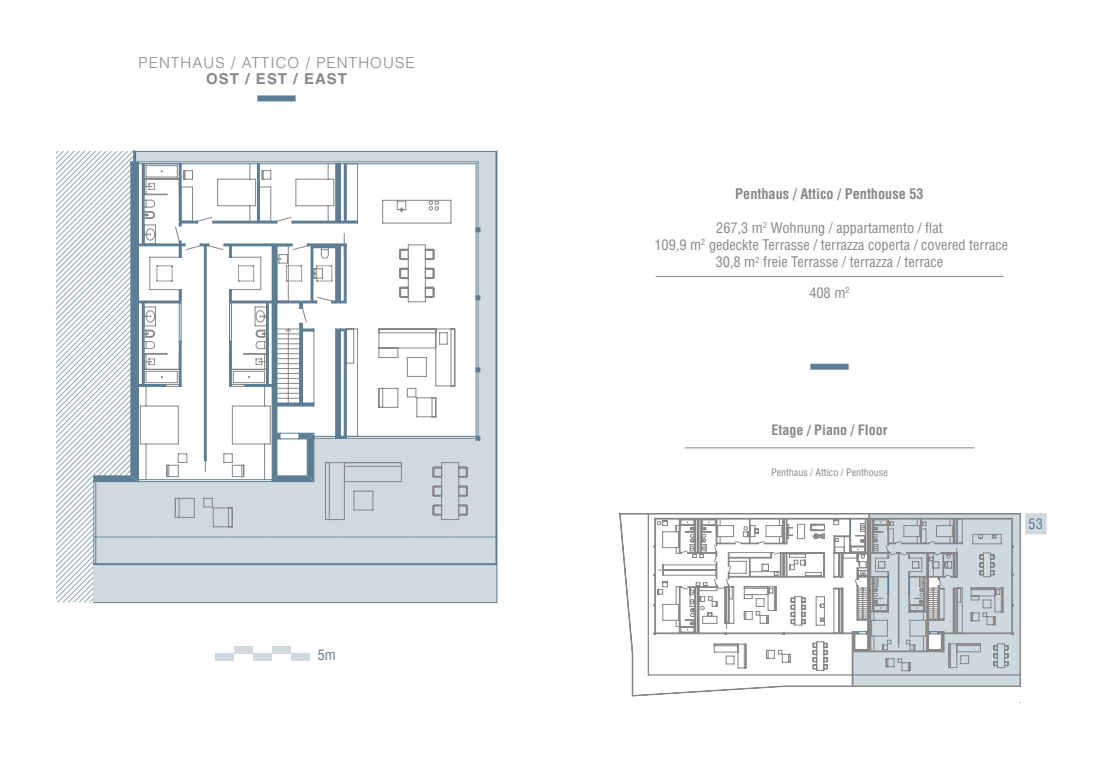
<style>
.page{position:relative;width:1106px;height:766px;background:#fff}
.page>*{position:absolute;margin:0;border:0;box-sizing:border-box;transform-origin:0 0}
.t1{font:300 15px "Helvetica LT Std";letter-spacing:.075em;color:#878787}
.t2{font:700 15px "Helvetica LT Std";letter-spacing:.055em;color:#878787}
.t3{font:condensed 14.3px/17.1px "Helvetica LT Std";color:#878787;text-align:center}
.t4{font:700 condensed 14.3px "Helvetica LT Std";color:#878787}
.t5{font:condensed 14.3px "Helvetica LT Std";color:#5c7e96}
.t6{font:700 condensed 14px "Helvetica LT Std";color:#878787}
.t7{font:condensed 10px "Helvetica LT Std";color:#878787}
</style>
<div class="page">
<div style="left:257px;top:95px;width:38px;height:6px;background:#5c7e96"></div>
<hr style="left:684px;top:447px;width:290px;height:1px;background:#878787">
<div style="left:810px;top:363px;width:38px;height:6px;background:#5c7e96"></div>
<div style="left:215px;top:653px;width:19px;height:7px;background:#cfd9de"></div>
<div style="left:234px;top:645px;width:19px;height:8px;background:#cfd9de"></div>
<div style="left:253px;top:653px;width:19px;height:7px;background:#cfd9de"></div>
<div style="left:272px;top:645px;width:19px;height:8px;background:#cfd9de"></div>
<div style="left:291px;top:653px;width:19px;height:7px;background:#cfd9de"></div>
<svg style="left:56px;top:151px;width:40px;height:451px"></svg>
<svg style="left:96px;top:151px;width:400px;height:385px;fill:#cfd9de"></svg>
<hr style="left:497px;top:564px;width:1px;height:38px;background:#5c7d94">
<hr style="left:94px;top:481px;width:1px;height:82px;background:#5c7d94">
<hr style="left:96px;top:481px;width:1px;height:82px;background:#5c7d94">
<svg style="left:157px;top:164px;width:298px;height:7px"></svg>
<svg style="left:146px;top:171px;width:321px;height:356px"></svg>
<hr style="left:142px;top:164px;width:2px;height:80px;background:#5c7d94">
<hr style="left:144px;top:164px;width:1px;height:80px;background:#5c7d94">
<hr style="left:138px;top:244px;width:47px;height:2px;background:#5c7d94">
<hr style="left:231px;top:245px;width:41px;height:1px;background:#5c7d94">
<hr style="left:224px;top:244px;width:68px;height:1px;background:#5c7d94">
<svg style="left:272px;top:244px;width:21px;height:2px"></svg>
<hr style="left:138px;top:301px;width:41px;height:2px;background:#5c7d94">
<hr style="left:144px;top:303px;width:35px;height:1px;background:#5c7d94">
<hr style="left:142px;top:303px;width:2px;height:81px;background:#5c7d94">
<hr style="left:144px;top:303px;width:1px;height:81px;background:#5c7d94">
<hr style="left:179px;top:164px;width:2px;height:62px;background:#5c7d94">
<hr style="left:181px;top:164px;width:1px;height:57px;background:#5c7d94">
<hr style="left:138px;top:481px;width:134px;height:1px;background:#5c7d94">
<hr style="left:138px;top:479px;width:134px;height:1px;background:#5c7d94">
<hr style="left:476px;top:164px;width:1px;height:272px;background:#5c7d94">
<hr style="left:478px;top:162px;width:1px;height:276px;background:#5c7d94">
<hr style="left:336px;top:164px;width:4px;height:57px;background:#5c7d94">
<hr style="left:340px;top:164px;width:1px;height:57px;background:#5c7d94">
<hr style="left:335px;top:164px;width:1px;height:57px;background:#5c7d94">
<hr style="left:292px;top:221px;width:65px;height:2px;background:#5c7d94">
<hr style="left:213px;top:221px;width:64px;height:2px;background:#5c7d94">
<hr style="left:213px;top:223px;width:64px;height:1px;background:#5c7d94">
<hr style="left:292px;top:223px;width:65px;height:1px;background:#5c7d94">
<svg style="left:179px;top:221px;width:19px;height:6px"></svg>
<hr style="left:497px;top:150px;width:1px;height:414px;background:#5c7d94">
<hr style="left:496px;top:151px;width:1px;height:412px;background:#5c7d94">
<hr style="left:138px;top:162px;width:340px;height:1px;background:#5c7d94">
<hr style="left:138px;top:163px;width:338px;height:1px;background:#5c7d94">
<hr style="left:204px;top:246px;width:2px;height:214px;background:#5c7d94">
<hr style="left:206px;top:246px;width:1px;height:214px;background:#5c7d94">
<svg style="left:200px;top:244px;width:10px;height:2px"></svg>
<svg style="left:204px;top:460px;width:2px;height:11px"></svg>
<hr style="left:94px;top:481px;width:44px;height:1px;background:#5c7d94">
<div style="left:131px;top:162px;width:7px;height:241px;background:#5c7d94"></div>
<hr style="left:138px;top:162px;width:1px;height:319px;background:#5c7d94">
<hr style="left:134px;top:151px;width:362px;height:1px;background:#5c7d94">
<hr style="left:314px;top:438px;width:164px;height:1px;background:#5c7d94">
<hr style="left:314px;top:436px;width:162px;height:1px;background:#5c7d94">
<div style="left:272px;top:246px;width:5px;height:157px;background:#5c7d94"></div>
<hr style="left:277px;top:246px;width:1px;height:157px;background:#5c7d94">
<hr style="left:272px;top:481px;width:42px;height:1px;background:#5c7d94">
<hr style="left:344px;top:164px;width:2px;height:57px;background:#5c7d94">
<hr style="left:346px;top:164px;width:1px;height:57px;background:#5c7d94">
<svg style="left:341px;top:163px;width:16px;height:1px"></svg>
<hr style="left:179px;top:341px;width:2px;height:45px;background:#5c7d94">
<hr style="left:181px;top:341px;width:1px;height:45px;background:#5c7d94">
<svg style="left:179px;top:289px;width:3px;height:15px"></svg>
<hr style="left:179px;top:303px;width:1px;height:38px;background:#5c7d94">
<hr style="left:181px;top:303px;width:1px;height:38px;background:#5c7d94">
<svg style="left:139px;top:384px;width:42px;height:3px"></svg>
<hr style="left:231px;top:301px;width:41px;height:2px;background:#5c7d94">
<hr style="left:277px;top:301px;width:40px;height:2px;background:#5c7d94">
<hr style="left:231px;top:303px;width:35px;height:1px;background:#5c7d94">
<hr style="left:277px;top:303px;width:40px;height:1px;background:#5c7d94">
<svg style="left:476px;top:436px;width:4px;height:5px"></svg>
<hr style="left:257px;top:164px;width:2px;height:57px;background:#5c7d94">
<hr style="left:259px;top:164px;width:1px;height:57px;background:#5c7d94">
<svg style="left:335px;top:329px;width:12px;height:109px"></svg>
<svg style="left:179px;top:241px;width:7px;height:17px"></svg>
<svg style="left:272px;top:403px;width:43px;height:78px"></svg>
<hr style="left:300px;top:323px;width:2px;height:80px;background:#5c7d94">
<hr style="left:302px;top:323px;width:1px;height:80px;background:#5c7d94">
<hr style="left:299px;top:323px;width:1px;height:80px;background:#5c7d94">
<svg style="left:299px;top:233px;width:48px;height:76px"></svg>
<svg style="left:277px;top:323px;width:38px;height:21px"></svg>
<hr style="left:266px;top:303px;width:2px;height:81px;background:#5c7d94">
<hr style="left:268px;top:303px;width:1px;height:81px;background:#5c7d94">
<hr style="left:229px;top:341px;width:2px;height:45px;background:#5c7d94">
<hr style="left:231px;top:341px;width:1px;height:45px;background:#5c7d94">
<svg style="left:229px;top:289px;width:3px;height:15px"></svg>
<hr style="left:231px;top:303px;width:1px;height:38px;background:#5c7d94">
<hr style="left:229px;top:303px;width:1px;height:38px;background:#5c7d94">
<svg style="left:244px;top:384px;width:28px;height:3px"></svg>
<svg style="left:224px;top:245px;width:8px;height:13px"></svg>
<svg style="left:94px;top:536px;width:403px;height:66px;background:#c9d4da"></svg>
<svg style="left:94px;top:403px;width:44px;height:78px"></svg>
<svg style="left:131px;top:150px;width:13px;height:14px"></svg>
<hr style="left:1020px;top:513px;width:1px;height:173px;background:#878787">
<svg style="left:619px;top:513px;width:401px;height:184px"></svg>
<svg style="left:654px;top:513px;width:366px;height:173px"></svg>
<div style="left:1025px;top:513px;width:21px;height:21px;background:#ced8df"></div>
<hr style="left:655px;top:276px;width:348px;height:1px;background:#878787">
<p class="t1" style="left:138px;top:53px;width:277px">PENTHAUS / ATTICO / PENTHOUSE</p>
<p class="t2" style="left:206px;top:69px;width:142px">OST / EST / EAST</p>
<p class="t5" style="left:318px;top:645px;width:20px">5m</p>
<p class="t4" style="left:735px;top:184px;width:190px">Penthaus / Attico / Penthouse 53</p>
<p class="t3" style="left:654px;top:219px;width:355px">267,3 m<sup>2</sup> Wohnung / appartamento / flat<br>109,9 m<sup>2</sup> gedeckte Terrasse / terrazza coperta / covered terrace<br>30,8 m<sup>2</sup> freie Terrasse / terrazza / terrace</p>
<p class="t3" style="left:809px;top:284px;width:42px">408 m<sup>2</sup></p>
<p class="t6" style="left:771px;top:421px;width:117px">Etage / Piano / Floor</p>
<p class="t7" style="left:771px;top:466px;width:118px">Penthaus / Attico / Penthouse</p>
<p class="t5" style="left:1028px;top:514px;width:16px">53</p>
</div>
